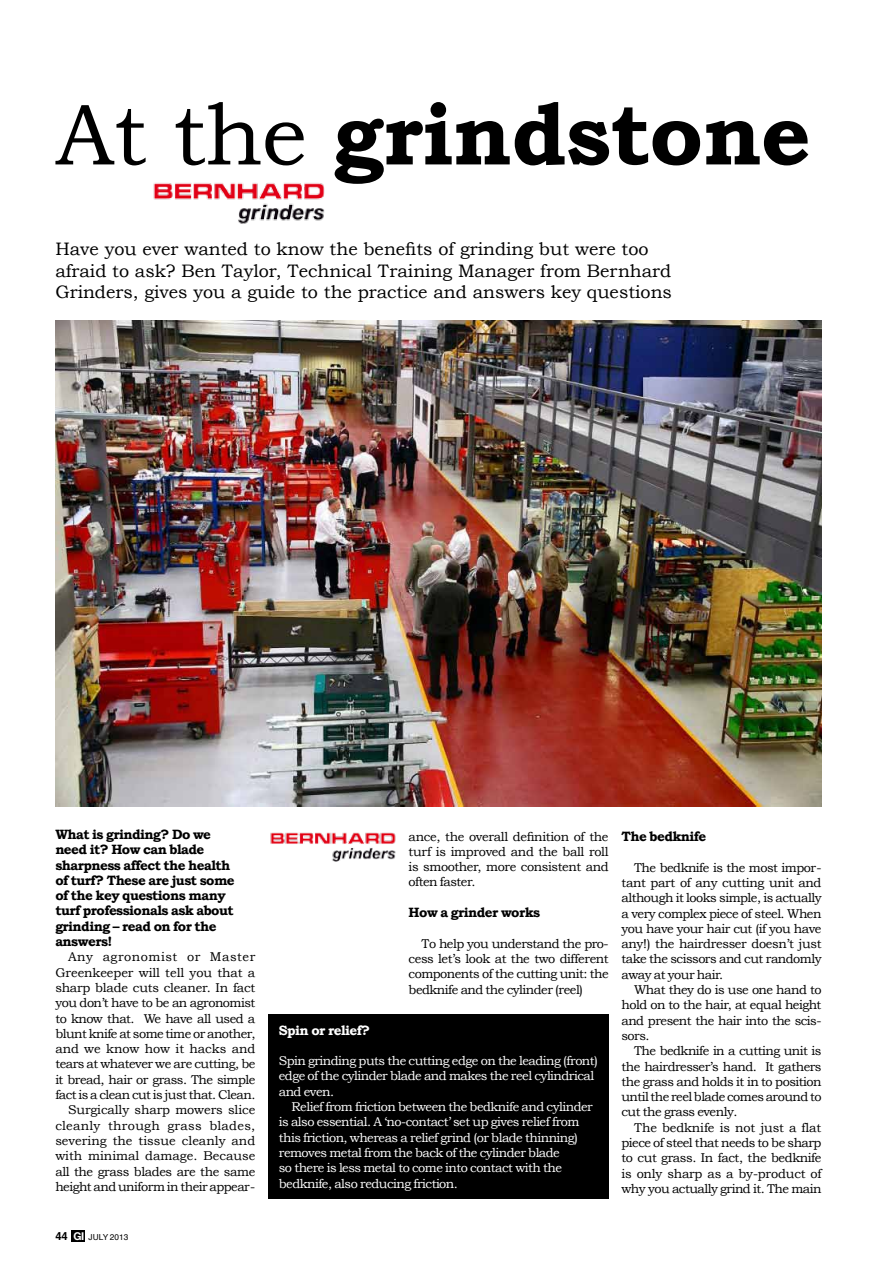
<style>
.page{position:relative;width:893px;height:1263px;background:#fff}
.page>*{position:absolute;margin:0;border:0;box-sizing:border-box;transform-origin:0 0}
.t1{font:700 87px "Bookman Old Style";letter-spacing:-.01em;color:#000}
.t2{font:18px/21.6px "Bookman Old Style";color:#000}
.t3{font:700 13.5px/15.3px "Bookman Old Style";letter-spacing:-.04em;color:#000}
.t4{font:700 13.5px "Bookman Old Style";letter-spacing:-.04em;color:#fff}
.t5{font:12.75px/15.3px "Bookman Old Style";letter-spacing:-.04em;color:#000;text-align:justify}
.t6{font:12.75px "Bookman Old Style";letter-spacing:-.04em;color:#fff}
.t7{font:12.75px "Bookman Old Style";letter-spacing:-.015em;color:#000}
.t8{font:12.75px "Bookman Old Style";letter-spacing:-.01em;color:#000}
.t9{font:8.25px "Helvetica";color:#000}
.s1{font-weight:400}
.s2{font-weight:700;font-size:11.25px}
.s3{font-family:"Helvetica Neue";font-weight:700;font-size:10.8px;color:#fff}
</style>
<div class="page">
<div style="left:268px;top:1014px;width:340px;height:185px;background:#000"></div>
<img style="left:55px;top:320px;width:766px;height:487px">
<img style="left:270px;top:832px;width:125px;height:30px">
<img style="left:153px;top:183px;width:172px;height:41px">
<div style="left:71px;top:1230px;width:14px;height:11px;background:#000"></div>
<p class="t1" style="left:55px;top:83px;width:757px"><span class="s1">At the</span> grindstone</p>
<p class="t2" style="left:55px;top:238px;width:617px">Have you ever wanted to know the benefits of grinding but were too afraid to ask? Ben Taylor, Technical Training Manager from Bernhard<br>Grinders, gives you a guide to the practice and answers key questions</p>
<p class="t3" style="left:55px;top:826px;width:181px">What is grinding? Do we need it? How can blade sharpness affect the health of turf? These are just some of the key questions many turf professionals ask about grinding – read on for the answers!</p>
<p class="t5" style="left:55px;top:949px;width:201px;text-align:right">Any agronomist or Master<br>Greenkeeper will tell you that a sharp blade cuts cleaner. In fact you don’t have to be an agronomist to know that. We have all used a blunt knife at some time or another, and we know how it hacks and tears at whatever we are cutting, be it bread, hair or grass. The simple fact is a clean cut is just that. Clean.<br>Surgically sharp mowers slice cleanly through grass blades, severing the tissue cleanly and with minimal damage. Because all the grass blades are the same height and uniform in their appear-</p>
<p class="t9" style="left:55px;top:1231px;width:74px"><span class="s2">44</span> <span class="s3">GI</span> JULY 2013</p>
<p class="t5" style="left:408px;top:828px;width:201px">ance, the overall definition of the turf is improved and the ball roll is smoother, more consistent and often faster.</p>
<p class="t3" style="left:408px;top:904px;width:133px">How a grinder works</p>
<p class="t5" style="left:408px;top:935px;width:201px;text-indent:13px">To help you understand the pro&shy;cess let’s look at the two different components of the cutting unit: the bedknife and the cylinder (reel)</p>
<p class="t4" style="left:279px;top:1022px;width:93px">Spin or relief?</p>
<p class="t6" style="left:279px;top:1053px;width:320px">Spin grinding puts the cutting edge on the leading (front)</p>
<p class="t6" style="left:279px;top:1069px;width:317px">edge of the cylinder blade and makes the reel cylindrical</p>
<p class="t6" style="left:279px;top:1084px;width:57px">and even.</p>
<p class="t6" style="left:291px;top:1099px;width:302px">Relief from friction between the bedknife and cylinder</p>
<p class="t6" style="left:279px;top:1115px;width:302px">is also essential. A ‘no-contact’ set up gives relief from</p>
<p class="t6" style="left:279px;top:1130px;width:300px">this friction, whereas a relief grind (or blade thinning)</p>
<p class="t6" style="left:279px;top:1145px;width:282px">removes metal from the back of the cylinder blade</p>
<p class="t6" style="left:279px;top:1160px;width:284px">so there is less metal to come into contact with the</p>
<p class="t6" style="left:279px;top:1176px;width:180px">bedknife, also reducing friction.</p>
<p class="t3" style="left:621px;top:828px;width:86px">The bedknife</p>
<p class="t5" style="left:634px;top:860px;width:189px">The bedknife is the most impor-</p>
<p class="t5" style="left:621px;top:875px;width:201px">tant part of any cutting unit and</p>
<p class="t5" style="left:621px;top:890px;width:201px">although it looks simple, is actually</p>
<p class="t5" style="left:621px;top:905px;width:201px">a very complex piece of steel. When</p>
<p class="t5" style="left:621px;top:921px;width:201px">you have your hair cut (if you have</p>
<p class="t5" style="left:621px;top:936px;width:201px">any!) the hairdresser doesn’t just</p>
<p class="t5" style="left:621px;top:951px;width:201px">take the scissors and cut randomly</p>
<p class="t5" style="left:621px;top:967px;width:103px">away at your hair.</p>
<p class="t5" style="left:634px;top:982px;width:189px">What they do is use one hand to</p>
<p class="t5" style="left:621px;top:997px;width:201px">hold on to the hair, at equal height</p>
<p class="t5" style="left:621px;top:1013px;width:201px">and present the hair into the scis-</p>
<p class="t5" style="left:621px;top:1028px;width:30px">sors.</p>
<p class="t5" style="left:634px;top:1043px;width:189px">The bedknife in a cutting unit is</p>
<p class="t5" style="left:621px;top:1058px;width:201px">the hairdresser’s hand. It gathers</p>
<p class="t5" style="left:621px;top:1074px;width:201px">the grass and holds it in to position</p>
<p class="t5" style="left:621px;top:1089px;width:201px">until the reel blade comes around to</p>
<p class="t5" style="left:621px;top:1104px;width:117px">cut the grass evenly.</p>
<p class="t8" style="left:634px;top:1120px;width:188px">The bedknife is not just a flat</p>
<p class="t5" style="left:621px;top:1135px;width:201px">piece of steel that needs to be sharp</p>
<p class="t5" style="left:621px;top:1150px;width:201px">to cut grass. In fact, the bedknife</p>
<p class="t7" style="left:621px;top:1166px;width:201px">is only sharp as a by-product of</p>
<p class="t5" style="left:621px;top:1181px;width:201px">why you actually grind it. The main</p>
</div>
